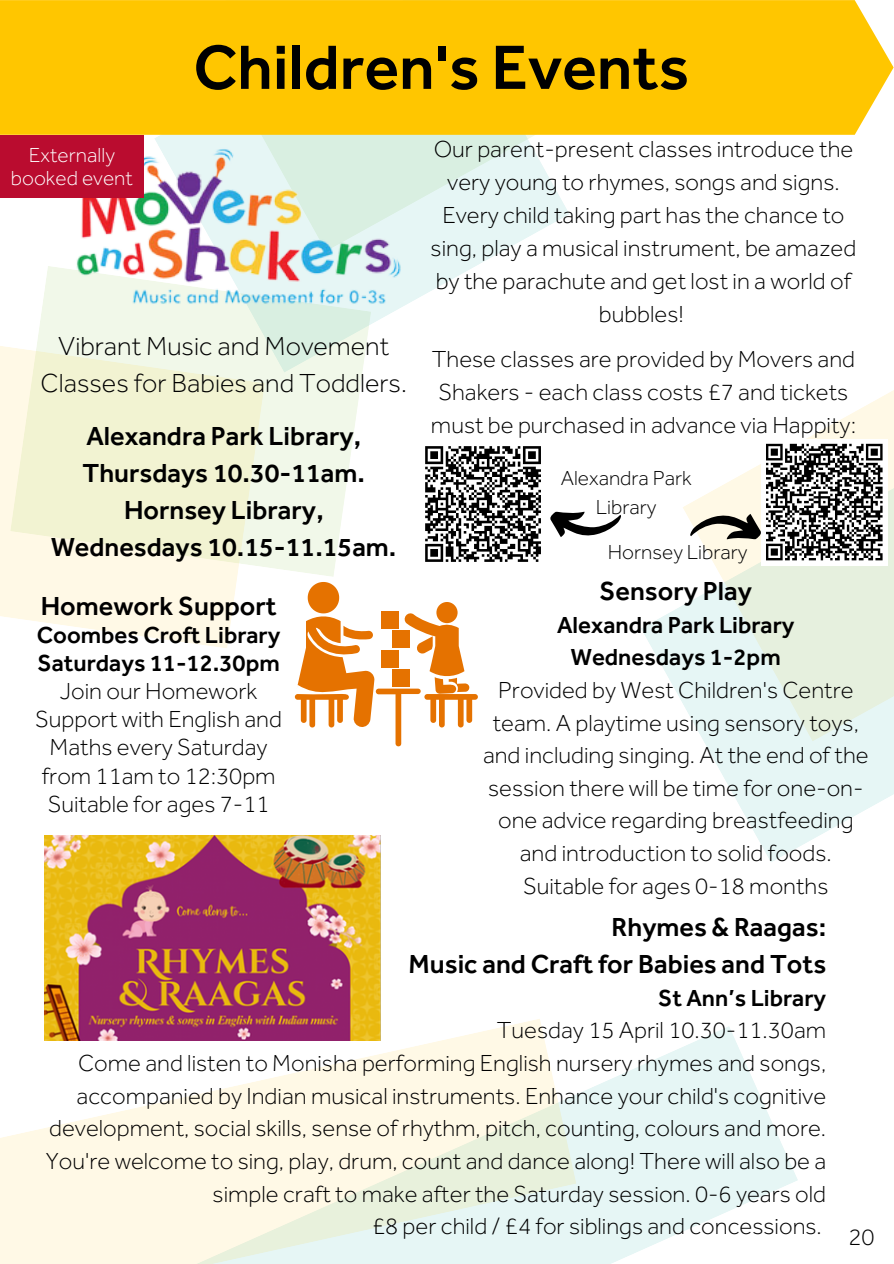
<style>
.page{position:relative;width:894px;height:1264px;background:#fff}
.page>*{position:absolute;margin:0;border:0;box-sizing:border-box;transform-origin:0 0}
.t1{font:500 64.5px "Effra";color:#000}
.t2{font:500 27px/37px "Effra";color:#000;text-align:center}
.t3{font:300 27px/37px "Effra";color:#000;text-align:center}
.t4{font:300 24px/32.7px "Effra";color:#000;text-align:center}
.t5{font:300 21px/29.2px "Effra";color:#000;text-align:center}
.t6{font:300 21px/23.7px "Effra";color:#fff;text-align:center}
.s1{font-weight:500}
</style>
<div class="page">
<svg style="left:576px;top:1026px;width:221px;height:237px;fill:#e6f6f5"></svg>
<svg style="left:0;top:1018px;width:576px;height:245px;fill:#fff9e6"></svg>
<svg style="left:806px;top:391px;width:87px;height:79px;fill:#fff9e6"></svg>
<svg style="left:641px;top:470px;width:252px;height:392px"></svg>
<svg style="left:38px;top:266px;width:324px;height:311px;fill:#f1f8e9"></svg>
<svg style="left:0;top:337px;width:265px;height:311px;background:#f7f6dd"></svg>
<svg style="left:154px;top:135px;width:415px;height:237px"></svg>
<div style="left:0;top:0;width:893px;height:135px;background:#ffc600"></div>
<img style="left:63px;top:135px;width:345px;height:180px">
<svg style="left:425px;top:446px;width:116px;height:116px"></svg>
<div style="left:761px;top:439px;width:126px;height:126px;background:#fff"></div>
<svg style="left:550px;top:511px;width:70px;height:26px"></svg>
<svg style="left:689px;top:443px;width:194px;height:118px"></svg>
<svg style="left:294px;top:582px;width:184px;height:164px"></svg>
<div style="left:392px;top:669px;width:17px;height:17px;background:#e57200"></div>
<div style="left:381px;top:650px;width:17px;height:17px;background:#e57200"></div>
<div style="left:392px;top:630px;width:17px;height:18px;background:#e57200"></div>
<div style="left:381px;top:611px;width:17px;height:18px;background:#e57200"></div>
<div style="left:0;top:135px;width:144px;height:62px;background:#ba0c2f"></div>
<img style="left:45px;top:835px;width:335px;height:205px">
<h2 class="t1" style="left:193px;top:28px;width:497px">Children's Events</h2>
<p class="t6" style="left:11px;top:143px;width:124px">Externally booked event</p>
<p class="t3" style="left:41px;top:326px;width:368px">Vibrant Music and Movement<br>Classes for Babies and Toddlers.</p>
<h4 class="t2" style="left:51px;top:416px;width:347px">Alexandra Park Library,<br>Thursdays 10.30-11am.<br>Hornsey Library,<br>Wednesdays 10.15-11.15am.</h4>
<p class="t2" style="left:41px;top:586px;width:237px">Homework Support</p>
<p class="t4" style="left:35px;top:620px;width:248px;line-height:28.2px"><span class="s1">Coombes Croft Library<br>Saturdays 11-12.30pm<br></span>Join our Homework<br>Support with English and<br>Maths every Saturday from 11am to 12:30pm<br>Suitable for ages 7-11</p>
<h4 class="t4" style="left:430px;top:132px;width:427px">Our parent-present classes introduce the very young to rhymes, songs and signs.<br>Every child taking part has the chance to sing, play a musical instrument, be amazed by the parachute and get lost in a world of bubbles!</h4>
<p class="t4" style="left:431px;top:342px;width:426px">These classes are provided by Movers and<br>Shakers - each class costs £7 and tickets must be purchased in advance via Happity:</p>
<h3 class="t5" style="left:560px;top:463px;width:133px">Alexandra Park<br>Library</h3>
<p class="t5" style="left:607px;top:536px;width:141px">Hornsey Library</p>
<h1 class="t2" style="left:599px;top:572px;width:154px">Sensory Play</h1>
<h1 class="t4" style="left:483px;top:608px;width:387px"><span class="s1">Alexandra Park Library<br>Wednesdays 1-2pm<br></span>Provided by West Children's Centre team. A playtime using sensory toys, and including singing. At the end of the session there will be time for one-on&shy;one advice regarding breastfeeding and introduction to solid foods.<br>Suitable for ages 0-18 months</h1>
<p class="t2" style="left:408px;top:907px;width:419px;text-align:right">Rhymes &amp; Raagas:<br>Music and Craft for Babies and Tots</p>
<p class="t4" style="left:46px;top:980px;width:781px;text-align:right"><span class="s1">St Ann’s Library<br></span>Tuesday 15 April 10.30-11.30am<br>Come and listen to Monisha performing English nursery rhymes and songs, accompanied by Indian musical instruments. Enhance your child's cognitive development, social skills, sense of rhythm, pitch, counting, colours and more.<br>You're welcome to sing, play, drum, count and dance along! There will also be a simple craft to make after the Saturday session. 0-6 years old<br>£8 per child / £4 for siblings and concessions.</p>
<p class="t4" style="left:848px;top:1220px;width:28px">20</p>
</div>
